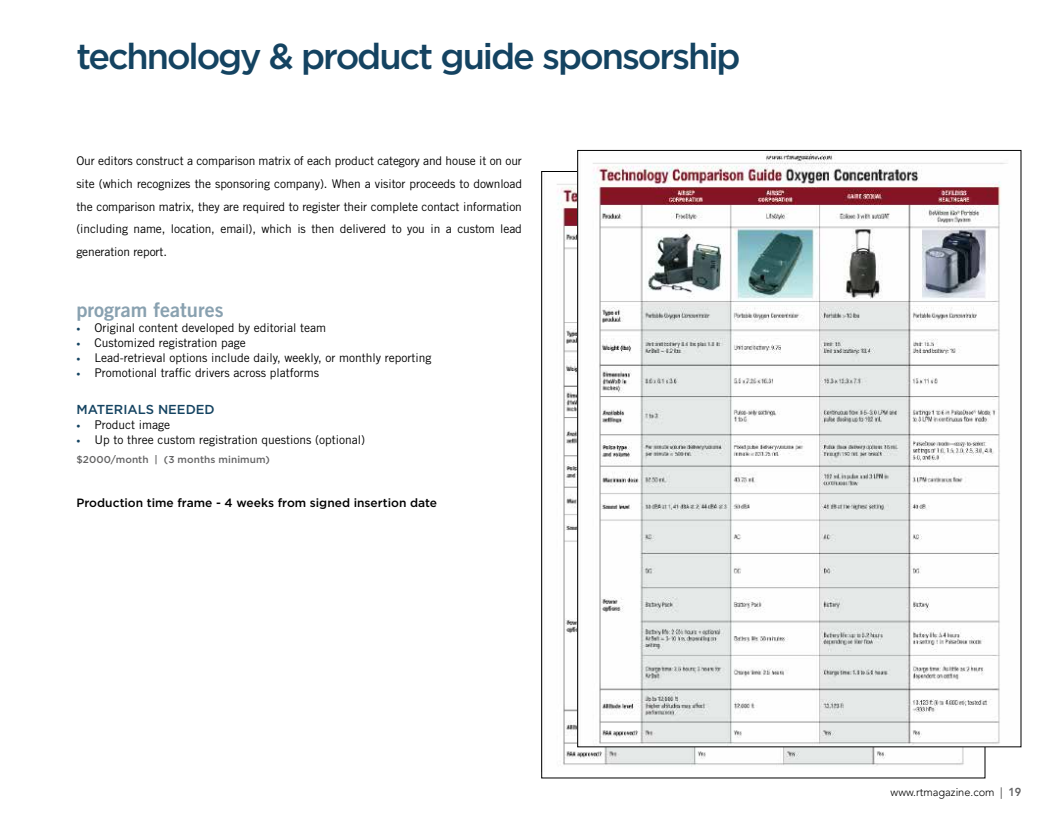
<style>
.page{position:relative;width:1062px;height:828px;background:#fff}
.page>*{position:absolute;margin:0;border:0;box-sizing:border-box;transform-origin:0 0}
.t1{font:500 36px "Gotham HTF";letter-spacing:-.055em;color:#144361}
.t2{font:20px "Trade Gothic LT Std Bd 2";color:#89a1b0}
.t3{font:500 13px "Gotham HTF";color:#144361}
.t4{font:12px/22.8px "Trade Gothic LT Std";color:#000;text-align:justify}
.t5{font:500 12px "Gotham HTF";color:#000}
.t6{font:300 11.6px "Avenir LT Std";color:#000;scale:.95 1}
.t7{font:500 10px "Gotham HTF";letter-spacing:.01em;color:#646465}
.s1{font-weight:300;font-size:8px;color:#144361}
.s2{font-weight:800;color:#646465}
</style>
<div class="page">
<svg style="left:879px;top:747px;width:143px;height:32px"></svg>
<img style="left:557px;top:184px;width:427px;height:587px">
<img style="left:579px;top:152px;width:429px;height:593px">
<h1 class="t1" style="left:76px;top:36px;width:666px">technology &amp; product guide sponsorship</h1>
<p class="t4" style="left:76px;top:149px;width:447px">Our editors construct a comparison matrix of each product category and house it on our site (which recognizes the sponsoring company). When a visitor proceeds to download the comparison matrix, they are required to register their complete contact information (including name, location, email), which is then delivered to you in a custom lead generation report.</p>
<h2 class="t2" style="left:76px;top:298px;width:149px">program features</h2>
<p class="t4" style="left:76px;top:316px;width:251px"><span class="s1">•</span> Original content developed by editorial team</p>
<p class="t4" style="left:76px;top:331px;width:171px"><span class="s1">•</span> Customized registration page</p>
<p class="t4" style="left:76px;top:346px;width:357px"><span class="s1">•</span> Lead-retrieval options include daily, weekly, or monthly reporting</p>
<p class="t4" style="left:76px;top:361px;width:244px"><span class="s1">•</span> Promotional traffic drivers across platforms</p>
<p class="t3" style="left:76px;top:402px;width:10px">materials</p>
<p class="t3" style="left:158px;top:402px;width:11px">needed</p>
<p class="t4" style="left:76px;top:413px;width:95px"><span class="s1">•</span> Product image</p>
<p class="t4" style="left:76px;top:428px;width:290px"><span class="s1">•</span> Up to three custom registration questions (optional)</p>
<p class="t7" style="left:76px;top:454px;width:195px">$2000/month | (3 months minimum)</p>
<p class="t5" style="left:76px;top:496px;width:362px">Production time frame - 4 weeks from signed insertion date</p>
<p class="t6" style="left:891px;top:786px;width:139px">www.rtmagazine.com | <span class="s2">19</span></p>
</div>
